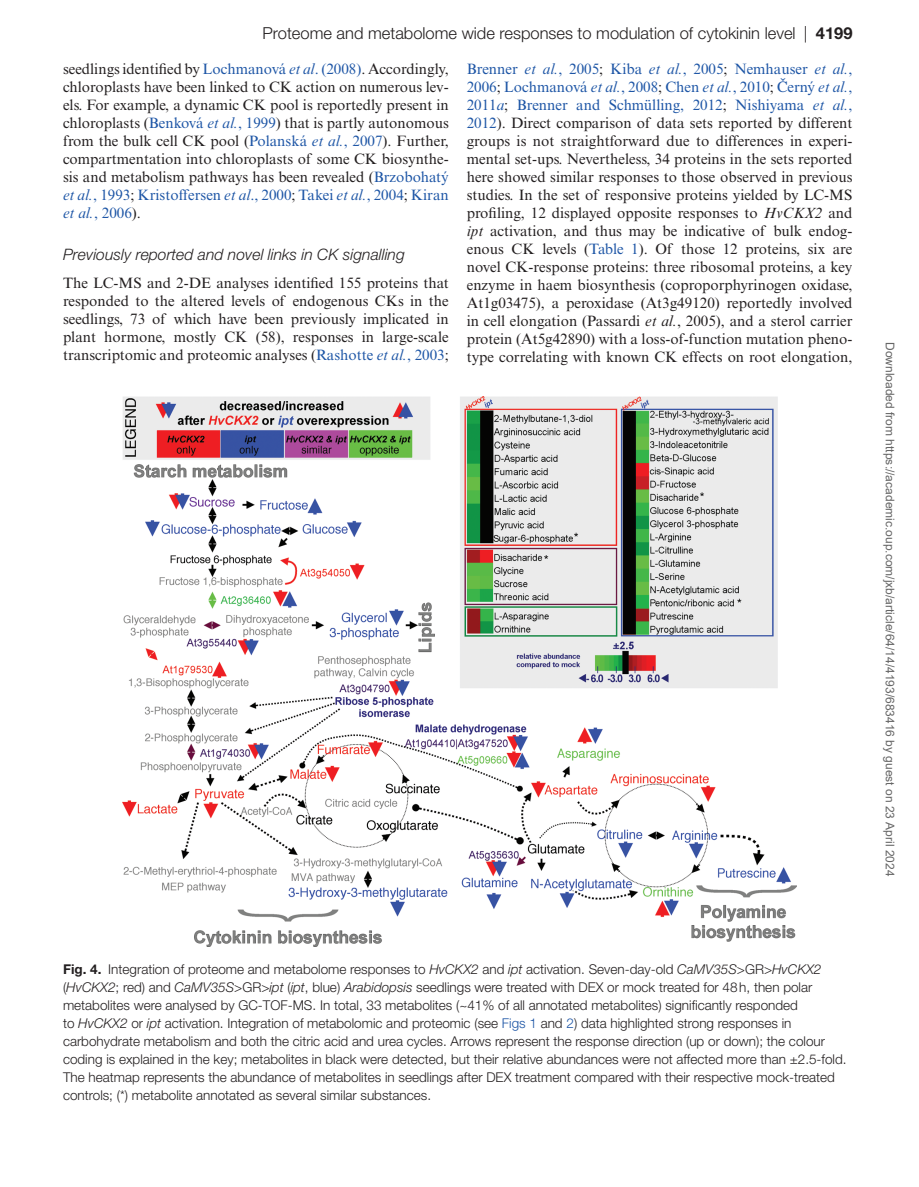
<style>
.page{position:relative;width:919px;height:1187px;background:#fff}
.page>*{position:absolute;margin:0;border:0;box-sizing:border-box;transform-origin:0 0}
.t1{font:300 16.5px "Helvetica Neue LT Std";color:#231f20}
.t2{font:italic 300 15.75px "Helvetica Neue LT Std";color:#231f20}
.t3{font:15px/18px "Times New Roman MT Std";color:#231f20;text-align:justify}
.t4{font:300 13.5px/18px "Helvetica Neue LT Std";color:#231f20}
.t5{font:12px "Arial";color:#666}
.s1{font-weight:700}
.s2{color:#1e56a6}
.s3{font-style:italic;color:#1e56a6}
.s4{font-family:"Gandhari Unicode";color:#1e56a6}
.s5{font-style:italic}
</style>
<div class="page">
<img style="left:122px;top:396px;width:674px;height:550px">
<p class="t1" style="left:262px;top:23px;width:591px">Proteome and metabolome wide responses to modulation of cytokinin level | <span class="s1">4199</span></p>
<p class="t3" style="left:63px;top:60px;width:387px">seedlings identified by <span class="s2">Lochmanová</span> <span class="s3">et al</span><span class="s2">. (2008)</span>. Accordingly, chloroplasts have been linked to CK action on numerous lev&shy;els. For example, a dynamic CK pool is reportedly present in chloroplasts (<span class="s2">Benková</span> <span class="s3">et al.</span><span class="s2">, 1999</span>) that is partly autonomous from the bulk cell CK pool (<span class="s2">Polanská</span> <span class="s3">et al.</span><span class="s2">, 2007</span>). Further, compartmentation into chloroplasts of some CK biosynthe&shy;sis and metabolism pathways has been revealed (<span class="s2">Brzobohatý </span><span class="s3">et al.</span><span class="s2">, 1993</span>; <span class="s2">Kristoffersen</span> <span class="s3">et al</span><span class="s2">., 2000</span>; <span class="s2">Takei</span> <span class="s3">et al.</span><span class="s2">, 2004</span>; <span class="s2">Kiran </span><span class="s3">et al.</span><span class="s2">, 2006</span>).</p>
<p class="t2" style="left:63px;top:245px;width:343px">Previously reported and novel links in CK signalling</p>
<p class="t3" style="left:63px;top:274px;width:387px">The LC-MS and 2-DE analyses identified 155 proteins that responded to the altered levels of endogenous CKs in the seedlings, 73 of which have been previously implicated in plant hormone, mostly CK (58), responses in large-scale transcriptomic and proteomic analyses (<span class="s2">Rashotte</span> <span class="s3">et al.</span><span class="s2">, 2003</span>;</p>
<p class="t3" style="left:466px;top:60px;width:387px"><span class="s2">Brenner</span> <span class="s3">et al.</span><span class="s2">, 2005</span>; <span class="s2">Kiba</span> <span class="s3">et al.</span><span class="s2">, 2005</span>; <span class="s2">Nemhauser</span> <span class="s3">et al.</span><span class="s2">, 2006</span>; <span class="s2">Lochmanová</span> <span class="s3">et al.</span><span class="s2">, 2008</span>; <span class="s2">Chen</span> <span class="s3">et al.</span><span class="s2">, 2010</span>; <span class="s4">Č</span><span class="s2">erný</span> <span class="s3">et al.</span><span class="s2">, 2011</span><span class="s3">a</span>; <span class="s2">Brenner and Schmülling, 2012</span>; <span class="s2">Nishiyama</span> <span class="s3">et al.</span><span class="s2">, 2012</span>). Direct comparison of data sets reported by different groups is not straightforward due to differences in experi&shy;mental set-ups. Nevertheless, 34 proteins in the sets reported here showed similar responses to those observed in previous studies. In the set of responsive proteins yielded by LC-MS profiling, 12 displayed opposite responses to <span class="s5">HvCKX2</span> and <span class="s5">ipt</span> activation, and thus may be indicative of bulk endog&shy;enous CK levels (<span class="s2">Table 1</span>). Of those 12 proteins, six are novel CK-response proteins: three ribosomal proteins, a key enzyme in haem biosynthesis (coproporphyrinogen oxidase, At1g03475), a peroxidase (At3g49120) reportedly involved in cell elongation (Passardi <span class="s5">et al.</span>, 2005), and a sterol carrier protein (At5g42890) with a loss-of-function mutation pheno&shy;type correlating with known CK effects on root elongation,</p>
<p class="t5" style="left:894px;top:342px;width:535px;rotate:90deg">Downloaded from https://academic.oup.com/jxb/article/64/14/4193/683416 by guest on 23 April 2024</p>
<p class="t4" style="left:63px;top:959px;width:785px"><span class="s1">Fig. 4.</span> Integration of proteome and metabolome responses to <span class="s5">HvCKX2</span> and <span class="s5">ipt</span> activation. Seven-day-old <span class="s5">CaMV35S&gt;</span>GR<span class="s5">&gt;HvCKX2 </span>(<span class="s5">HvCKX2</span>; red) and <span class="s5">CaMV35S&gt;</span>GR<span class="s5">&gt;ipt</span> (<span class="s5">ipt</span>, blue) <span class="s5">Arabidopsis</span> seedlings were treated with DEX or mock treated for 48h, then polar metabolites were analysed by GC-TOF-MS. In total, 33 metabolites (~41% of all annotated metabolites) significantly responded<br>to <span class="s5">HvCKX2</span> or <span class="s5">ipt</span> activation. Integration of metabolomic and proteomic (see <span class="s2">Figs 1</span> and <span class="s2">2</span>) data highlighted strong responses in carbohydrate metabolism and both the citric acid and urea cycles. Arrows represent the response direction (up or down); the colour coding is explained in the key; metabolites in black were detected, but their relative abundances were not affected more than ±2.5-fold.<br>The heatmap represents the abundance of metabolites in seedlings after DEX treatment compared with their respective mock-treated controls; (*) metabolite annotated as several similar substances.</p>
</div>
